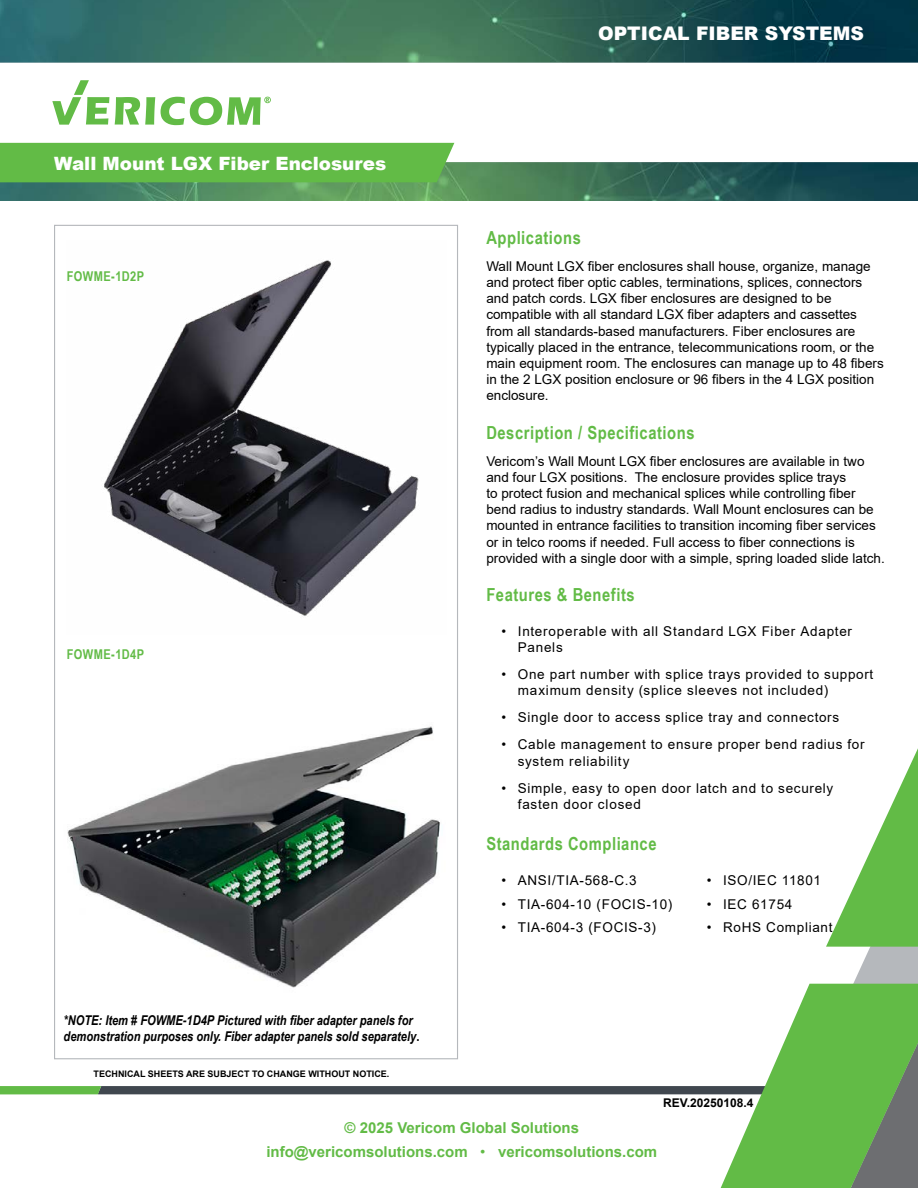
<style>
.page{position:relative;width:918px;height:1188px;background:#fff}
.page>*{position:absolute;margin:0;border:0;box-sizing:border-box;transform-origin:0 0}
.t1{font:900 18.75px "Arial";color:#fff}
.t2{font:900 18.3px "Arial";color:#fff}
.t3{font:700 18px "Arial Narrow";letter-spacing:.03em;color:#62bb46}
.t4{font:700 15px/24.8px "Arial";color:#62bb46;text-align:center}
.t5{font:13.5px/16.2px "Arial";color:#000}
.t6{font:13.5px/16.2px "Arial";letter-spacing:.05em;color:#000}
.t7{font:italic 700 13.5px/16.2px "Arial Narrow";color:#000}
.t8{font:13.5px/16.2px "Arial";letter-spacing:.055em;color:#000}
.t9{font:700 13.5px "Arial Narrow";letter-spacing:.03em;color:#62bb46}
.t10{font:700 12px "Arial";color:#000}
.t11{font:700 9px "Arial";color:#000}
.s1{font-style:normal}
.s2{font-weight:400}
</style>
<div class="page">
<img style="left:0;top:0;width:918px;height:201px">
<svg style="left:115px;top:97px;width:40px;height:28px"></svg>
<svg style="left:52px;top:80px;width:57px;height:45px"></svg>
<svg style="left:161px;top:97px;width:110px;height:28px"></svg>
<svg style="left:98px;top:1059px;width:617px;height:35px"></svg>
<svg style="left:0;top:1086px;width:101px;height:8px"></svg>
<svg style="left:809px;top:947px;width:109px;height:37px;fill:#b5b8bc"></svg>
<svg style="left:715px;top:984px;width:203px;height:204px"></svg>
<svg style="left:826px;top:748px;width:92px;height:199px"></svg>
<div style="left:0;top:143px;width:454px;height:39px;background:#62bb46"></div>
<img style="left:104px;top:260px;width:315px;height:356px">
<img style="left:67px;top:726px;width:373px;height:262px">
<h2 class="t2" style="left:54px;top:150px;width:334px">Wall Mount LGX Fiber Enclosures</h2>
<p class="t9" style="left:67px;top:266px;width:79px">FOWME-1D2P</p>
<p class="t9" style="left:67px;top:644px;width:79px">FOWME-1D4P</p>
<p class="t7" style="left:64px;top:1011px;width:357px">*NOTE: Item # FOWME-1D4P Pictured with fiber adapter panels for demonstration purposes only. Fiber adapter panels sold separately<span class="s1">.</span></p>
<p class="t11" style="left:94px;top:1068px;width:297px">TECHNICAL SHEETS ARE SUBJECT TO CHANGE WITHOUT NOTICE.</p>
<h1 class="t1" style="left:598px;top:19px;width:267px">OPTICAL FIBER SYSTEMS</h1>
<h3 class="t3" style="left:486px;top:224px;width:96px">Applications</h3>
<p class="t5" style="left:486px;top:258px;width:399px">Wall Mount LGX fiber enclosures shall house, organize, manage and protect fiber optic cables, terminations, splices, connectors and patch cords. LGX fiber enclosures are designed to be compatible with all standard LGX fiber adapters and cassettes from all standards-based manufacturers. Fiber enclosures are typically placed in the entrance, telecommunications room, or the main equipment room. The enclosures can manage up to 48 fibers in the 2 LGX position enclosure or 96 fibers in the 4 LGX position enclosure.</p>
<h3 class="t3" style="left:486px;top:419px;width:210px">Description / Specifications</h3>
<p class="t5" style="left:486px;top:453px;width:400px">Vericom’s Wall Mount LGX fiber enclosures are available in two and four LGX positions. The enclosure provides splice trays<br>to protect fusion and mechanical splices while controlling fiber bend radius to industry standards. Wall Mount enclosures can be mounted in entrance facilities to transition incoming fiber services or in telco rooms if needed. Full access to fiber connections is provided with a single door with a simple, spring loaded slide latch.</p>
<h3 class="t3" style="left:486px;top:581px;width:150px">Features &amp; Benefits</h3>
<p class="t8" style="left:518px;top:623px;width:336px;text-indent:-16px">• Interoperable with all Standard LGX Fiber Adapter<br>Panels</p>
<p class="t6" style="left:518px;top:666px;width:357px;text-indent:-16px">• One part number with splice trays provided to support maximum density (splice sleeves not included)</p>
<p class="t6" style="left:501px;top:709px;width:339px">• Single door to access splice tray and connectors</p>
<p class="t6" style="left:518px;top:736px;width:348px;text-indent:-16px">• Cable management to ensure proper bend radius for system reliability</p>
<p class="t6" style="left:518px;top:780px;width:317px;text-indent:-16px">• Simple, easy to open door latch and to securely fasten door closed</p>
<h3 class="t3" style="left:486px;top:830px;width:172px">Standards Compliance</h3>
<p class="t6" style="left:501px;top:872px;width:137px">• ANSI/TIA-568-C.3</p>
<p class="t6" style="left:501px;top:896px;width:173px">• TIA-604-10 (FOCIS-10)</p>
<p class="t6" style="left:501px;top:919px;width:156px">• TIA-604-3 (FOCIS-3)</p>
<p class="t6" style="left:707px;top:872px;width:116px">• ISO/IEC 11801</p>
<p class="t6" style="left:707px;top:896px;width:87px">• IEC 61754</p>
<p class="t6" style="left:707px;top:919px;width:127px">• RoHS Compliant</p>
<p class="t10" style="left:663px;top:1095px;width:92px">REV.20250108.4</p>
<p class="t4" style="left:266px;top:1115px;width:392px">© 2025 Vericom Global Solutions info@vericomsolutions.com <span class="s2">•</span> vericomsolutions.com</p>
</div>
